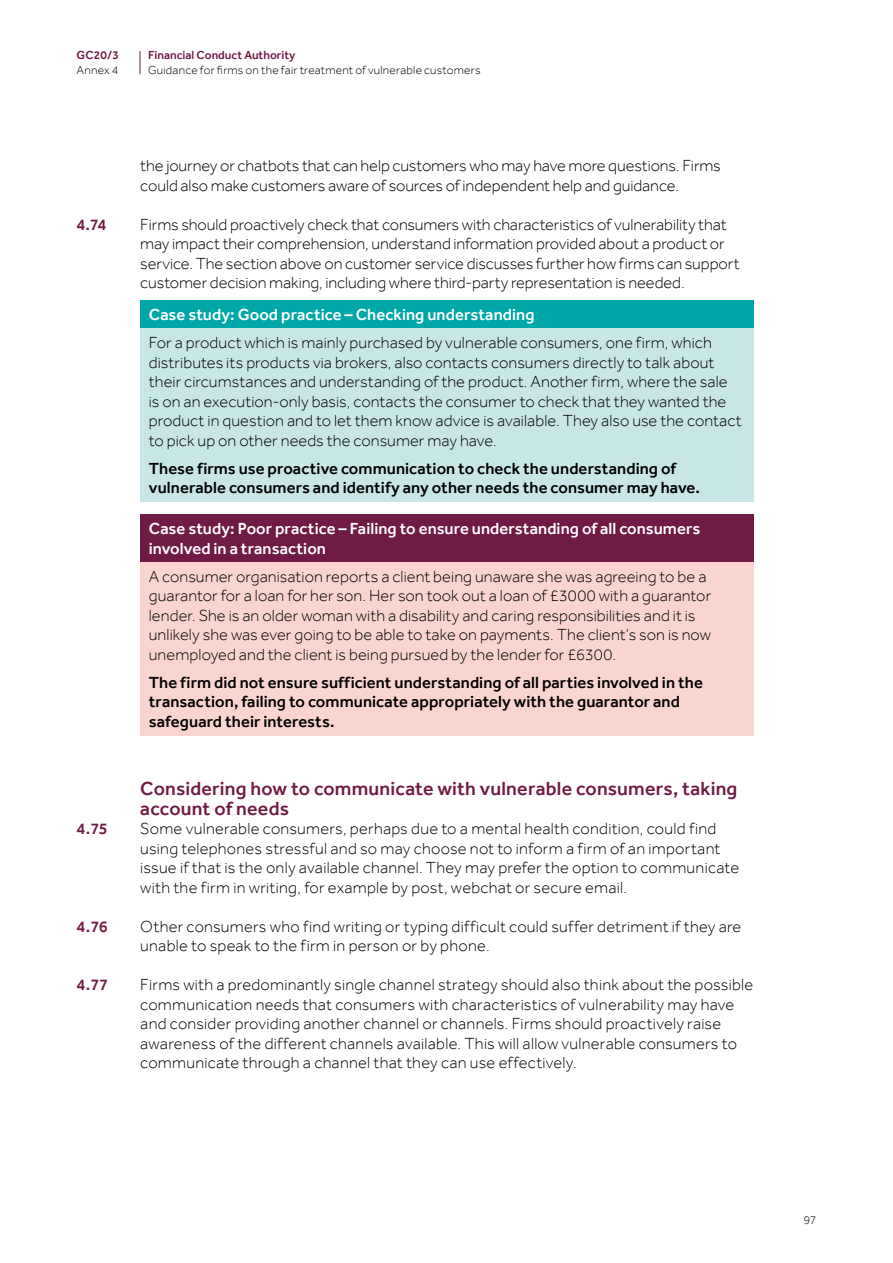
<style>
.page{position:relative;width:893px;height:1263px;background:#fff}
.page>*{position:absolute;margin:0;border:0;box-sizing:border-box;transform-origin:0 0}
.t1{font:500 19.5px/19.5px "Effra";letter-spacing:.01em;color:#701b45}
.t2{font:300 16.5px/19.5px "Effra";letter-spacing:.005em;color:#000}
.t3{font:500 16.5px/19.5px "Effra";letter-spacing:.005em;color:#000}
.t4{font:500 16.5px/19.5px "Effra";letter-spacing:.005em;color:#fff}
.t5{font:500 16.5px "Effra";letter-spacing:-.03em;color:#701b45}
.t6{font:300 12px "Effra";letter-spacing:.02em;color:#000}
.t7{font:500 12px "Effra";color:#701b45}
</style>
<div class="page">
<div style="left:140px;top:301px;width:613px;height:28px;background:#00a7a8"></div>
<div style="left:140px;top:329px;width:613px;height:173px;background:#c8e6e6"></div>
<div style="left:140px;top:515px;width:613px;height:47px;background:#701b45"></div>
<div style="left:140px;top:562px;width:613px;height:173px;background:#fad5cf"></div>
<svg style="left:140px;top:51px;width:1px;height:23px"></svg>
<p class="t7" style="left:77px;top:48px;width:44px">GC20/3</p>
<p class="t6" style="left:77px;top:63px;width:43px">Annex 4</p>
<p class="t7" style="left:148px;top:48px;width:149px">Financial Conduct Authority</p>
<p class="t6" style="left:148px;top:63px;width:334px">Guidance for firms on the fair treatment of vulnerable customers</p>
<p class="t2" style="left:140px;top:156px;width:582px">the journey or chatbots that can help customers who may have more questions. Firms could also make customers aware of sources of independent help and guidance.</p>
<p class="t5" style="left:77px;top:214px;width:31px">4.74</p>
<p class="t2" style="left:140px;top:214px;width:601px">Firms should proactively check that consumers with characteristics of vulnerability that may impact their comprehension, understand information provided about a product or service. The section above on customer service discusses further how firms can support customer decision making, including where third-party representation is needed.</p>
<p class="t4" style="left:149px;top:305px;width:387px">Case study: Good practice – Checking understanding</p>
<p class="t2" style="left:149px;top:333px;width:594px">For a product which is mainly purchased by vulnerable consumers, one firm, which distributes its products via brokers, also contacts consumers directly to talk about their circumstances and understanding of the product. Another firm, where the sale is on an execution-only basis, contacts the consumer to check that they wanted the product in question and to let them know advice is available. They also use the contact to pick up on other needs the consumer may have.</p>
<p class="t3" style="left:149px;top:458px;width:553px">These firms use proactive communication to check the understanding of vulnerable consumers and identify any other needs the consumer may have.</p>
<p class="t4" style="left:149px;top:519px;width:553px">Case study: Poor practice – Failing to ensure understanding of all consumers involved in a transaction</p>
<p class="t2" style="left:149px;top:566px;width:564px">A consumer organisation reports a client being unaware she was agreeing to be a guarantor for a loan for her son. Her son took out a loan of £3000 with a guarantor lender. She is an older woman with a disability and caring responsibilities and it is unlikely she was ever going to be able to take on payments. The client’s son is now unemployed and the client is being pursued by the lender for £6300.</p>
<p class="t3" style="left:149px;top:672px;width:556px">The firm did not ensure sufficient understanding of all parties involved in the transaction, failing to communicate appropriately with the guarantor and safeguard their interests.</p>
<p class="t1" style="left:140px;top:779px;width:599px">Considering how to communicate with vulnerable consumers, taking account of needs</p>
<p class="t5" style="left:77px;top:819px;width:33px">4.75</p>
<p class="t2" style="left:140px;top:819px;width:600px">Some vulnerable consumers, perhaps due to a mental health condition, could find using telephones stressful and so may choose not to inform a firm of an important issue if that is the only available channel. They may prefer the option to communicate with the firm in writing, for example by post, webchat or secure email.</p>
<p class="t5" style="left:77px;top:916px;width:33px">4.76</p>
<p class="t2" style="left:140px;top:916px;width:603px">Other consumers who find writing or typing difficult could suffer detriment if they are unable to speak to the firm in person or by phone.</p>
<p class="t5" style="left:77px;top:975px;width:33px">4.77</p>
<p class="t2" style="left:140px;top:975px;width:614px">Firms with a predominantly single channel strategy should also think about the possible communication needs that consumers with characteristics of vulnerability may have and consider providing another channel or channels. Firms should proactively raise awareness of the different channels available. This will allow vulnerable consumers to communicate through a channel that they can use effectively.</p>
<p class="t6" style="left:804px;top:1213px;width:14px">97</p>
</div>
